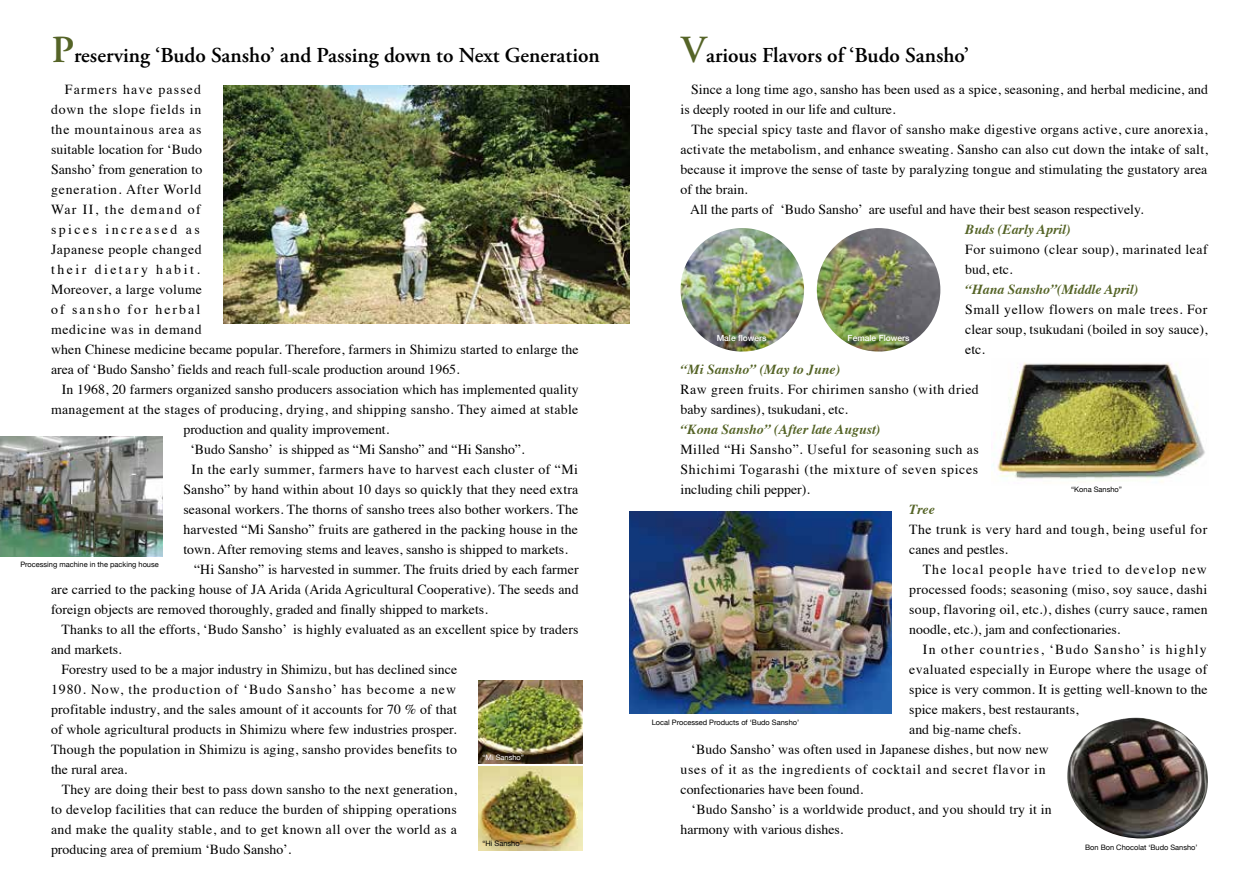
<style>
.page{position:relative;width:1259px;height:893px;background:#fff}
.page>*{position:absolute;margin:0;border:0;box-sizing:border-box;transform-origin:0 0}
.t1{font:600 21.3px "Adobe Garamond Pro";color:#000}
.t2{font:13.8px/20px "Times";letter-spacing:.01em;color:#000;text-align:justify}
.t3{font:13.8px/20px "Times";letter-spacing:.035em;color:#000}
.t4{font:13.8px/20px "Times";letter-spacing:.03em;color:#000}
.t5{font:italic 700 13.8px "Times";color:#556427}
.t6{font:13.8px "Times";letter-spacing:.05em;color:#000}
.t7{font:13.8px "Times";letter-spacing:.065em;color:#000}
.t8{font:13.8px "Times";letter-spacing:.08em;color:#000}
.t9{font:500 8.55px "Helvetica Neue";color:#fff}
.t10{font:7.5px "Helvetica Neue";color:#000}
.t11{font:7.5px "Helvetica Neue";color:#fff}
.s1{font-size:38.25px;color:#556427}
</style>
<div class="page">
<img style="left:629px;top:512px;width:262px;height:201px">
<img style="left:992px;top:362px;width:213px;height:120px">
<img style="left:1067px;top:718px;width:141px;height:120px">
<img style="left:817px;top:228px;width:123px;height:124px;border-radius:62px">
<img style="left:680px;top:228px;width:124px;height:124px;border-radius:62px">
<img style="left:478px;top:767px;width:105px;height:83px">
<img style="left:478px;top:680px;width:105px;height:84px">
<img style="left:223px;top:85px;width:406px;height:239px">
<img style="left:0;top:437px;width:162px;height:119px">
<h1 class="t1" style="left:52px;top:43px;width:549px"><span class="s1">P</span>reserving ‘Budo Sansho’ and Passing down to Next Generation</h1>
<p class="t2" style="left:51px;top:78px;width:529px;text-align:left;text-indent:14px">Farmers have passed<br>down the slope fields in<br>the mountainous area as<br>suitable location for ‘Budo<br>Sansho’ from generation to<br>generation. After World<br>War II, the demand of<br>spices increased as<br>Japanese people changed<br>their dietary habit.<br>Moreover, a large volume<br>of sansho for herbal<br>medicine was in demand<br>when Chinese medicine became popular. Therefore, farmers in Shimizu started to enlarge the area of ‘Budo Sansho’ fields and reach full-scale production around 1965.</p>
<p class="t2" style="left:62px;top:378px;width:518px">In 1968, 20 farmers organized sansho producers association which has implemented quality</p>
<p class="t2" style="left:51px;top:398px;width:529px">management at the stages of producing, drying, and shipping sansho. They aimed at stable</p>
<p class="t2" style="left:183px;top:418px;width:207px">production and quality improvement.</p>
<p class="t2" style="left:190px;top:438px;width:336px">‘Budo Sansho’ is shipped as “Mi Sansho” and “Hi Sansho”.</p>
<p class="t3" style="left:191px;top:458px;width:388px">In the early summer, farmers have to harvest each cluster of “Mi</p>
<p class="t2" style="left:183px;top:478px;width:396px">Sansho” by hand within about 10 days so quickly that they need extra</p>
<p class="t2" style="left:183px;top:498px;width:396px">seasonal workers. The thorns of sansho trees also bother workers. The</p>
<p class="t2" style="left:183px;top:518px;width:396px">harvested “Mi Sansho” fruits are gathered in the packing house in the</p>
<p class="t2" style="left:183px;top:538px;width:386px">town. After removing stems and leaves, sansho is shipped to markets.</p>
<p class="t2" style="left:194px;top:558px;width:386px">“Hi Sansho” is harvested in summer. The fruits dried by each farmer</p>
<p class="t2" style="left:51px;top:578px;width:529px">are carried to the packing house of JA Arida (Arida Agricultural Cooperative). The seeds and</p>
<p class="t2" style="left:51px;top:598px;width:438px">foreign objects are removed thoroughly, graded and finally shipped to markets.</p>
<p class="t2" style="left:61px;top:618px;width:518px">Thanks to all the efforts, ‘Budo Sansho’ is highly evaluated as an excellent spice by traders</p>
<p class="t2" style="left:51px;top:638px;width:72px">and markets.</p>
<p class="t2" style="left:62px;top:658px;width:397px">Forestry used to be a major industry in Shimizu, but has declined since</p>
<p class="t7" style="left:51px;top:676px;width:406px">1980. Now, the production of ‘Budo Sansho’ has become a new</p>
<p class="t2" style="left:51px;top:698px;width:407px">profitable industry, and the sales amount of it accounts for 70 % of that</p>
<p class="t2" style="left:51px;top:718px;width:407px">of whole agricultural products in Shimizu where few industries prosper.</p>
<p class="t2" style="left:51px;top:738px;width:407px">Though the population in Shimizu is aging, sansho provides benefits to</p>
<p class="t2" style="left:51px;top:758px;width:78px">the rural area.</p>
<p class="t2" style="left:62px;top:778px;width:397px">They are doing their best to pass down sansho to the next generation,</p>
<p class="t2" style="left:51px;top:798px;width:407px">to develop facilities that can reduce the burden of shipping operations</p>
<p class="t4" style="left:51px;top:818px;width:407px">and make the quality stable, and to get known all over the world as a</p>
<p class="t2" style="left:51px;top:838px;width:242px">producing area of premium ‘Budo Sansho’.</p>
<p class="t10" style="left:20px;top:559px;width:140px">Processing machine in the packing house</p>
<p class="t11" style="left:482px;top:752px;width:43px">“Mi Sansho”</p>
<p class="t10" style="left:482px;top:838px;width:42px">“Hi Sansho”</p>
<h1 class="t1" style="left:681px;top:43px;width:289px"><span class="s1">V</span>arious Flavors of ‘Budo Sansho’</h1>
<p class="t2" style="left:680px;top:78px;width:529px;text-indent:11px">Since a long time ago, sansho has been used as a spice, seasoning, and herbal medicine, and is deeply rooted in our life and culture.</p>
<p class="t2" style="left:691px;top:118px;width:517px">The special spicy taste and flavor of sansho make digestive organs active, cure anorexia,</p>
<p class="t2" style="left:680px;top:138px;width:529px">activate the metabolism, and enhance sweating. Sansho can also cut down the intake of salt,</p>
<p class="t2" style="left:680px;top:158px;width:528px">because it improve the sense of taste by paralyzing tongue and stimulating the gustatory area</p>
<p class="t2" style="left:680px;top:178px;width:69px">of the brain.</p>
<p class="t2" style="left:690px;top:198px;width:455px">All the parts of ‘Budo Sansho’ are useful and have their best season respectively.</p>
<p class="t5" style="left:965px;top:216px;width:107px">Buds (Early April)</p>
<p class="t4" style="left:965px;top:238px;width:244px">For suimono (clear soup), marinated leaf bud, etc.</p>
<p class="t5" style="left:965px;top:276px;width:175px">“Hana Sansho”(Middle April)</p>
<p class="t2" style="left:965px;top:298px;width:244px">Small yellow flowers on male trees. For clear soup, tsukudani (boiled in soy sauce), etc.</p>
<p class="t5" style="left:680px;top:356px;width:161px">“Mi Sansho” (May to June)</p>
<p class="t3" style="left:680px;top:378px;width:300px">Raw green fruits. For chirimen sansho (with dried baby sardines), tsukudani, etc.</p>
<p class="t5" style="left:680px;top:416px;width:201px">“Kona Sansho” (After late August)</p>
<p class="t2" style="left:680px;top:438px;width:300px">Milled “Hi Sansho”. Useful for seasoning such as Shichimi Togarashi (the mixture of seven spices including chili pepper).</p>
<p class="t5" style="left:909px;top:496px;width:27px">Tree</p>
<p class="t3" style="left:909px;top:518px;width:299px">The trunk is very hard and tough, being useful for canes and pestles.</p>
<p class="t2" style="left:909px;top:558px;width:300px;text-indent:13px">The local people have tried to develop new processed foods; seasoning (miso, soy sauce, dashi soup, flavoring oil, etc.), dishes (curry sauce, ramen noodle, etc.), jam and confectionaries.</p>
<p class="t8" style="left:923px;top:636px;width:285px">In other countries, ‘Budo Sansho’ is highly</p>
<p class="t4" style="left:909px;top:658px;width:299px">evaluated especially in Europe where the usage of</p>
<p class="t2" style="left:909px;top:678px;width:300px">spice is very common. It is getting well-known to the</p>
<p class="t2" style="left:909px;top:698px;width:171px">spice makers, best restaurants,</p>
<p class="t2" style="left:909px;top:718px;width:113px">and big-name chefs.</p>
<p class="t2" style="left:691px;top:738px;width:359px">‘Budo Sansho’ was often used in Japanese dishes, but now new</p>
<p class="t6" style="left:680px;top:756px;width:366px">uses of it as the ingredients of cocktail and secret flavor in</p>
<p class="t2" style="left:680px;top:778px;width:184px">confectionaries have been found.</p>
<p class="t2" style="left:691px;top:798px;width:362px">‘Budo Sansho’ is a worldwide product, and you should try it in</p>
<p class="t2" style="left:680px;top:818px;width:164px">harmony with various dishes.</p>
<p class="t9" style="left:716px;top:331px;width:51px">Male flowers</p>
<p class="t9" style="left:847px;top:331px;width:63px">Female Flowers</p>
<p class="t10" style="left:1071px;top:484px;width:52px">“Kona Sansho”</p>
<p class="t10" style="left:652px;top:717px;width:149px">Local Processed Products of ‘Budo Sansho’</p>
<p class="t10" style="left:1085px;top:842px;width:114px">Bon Bon Chocolat ‘Budo Sansho’</p>
</div>
